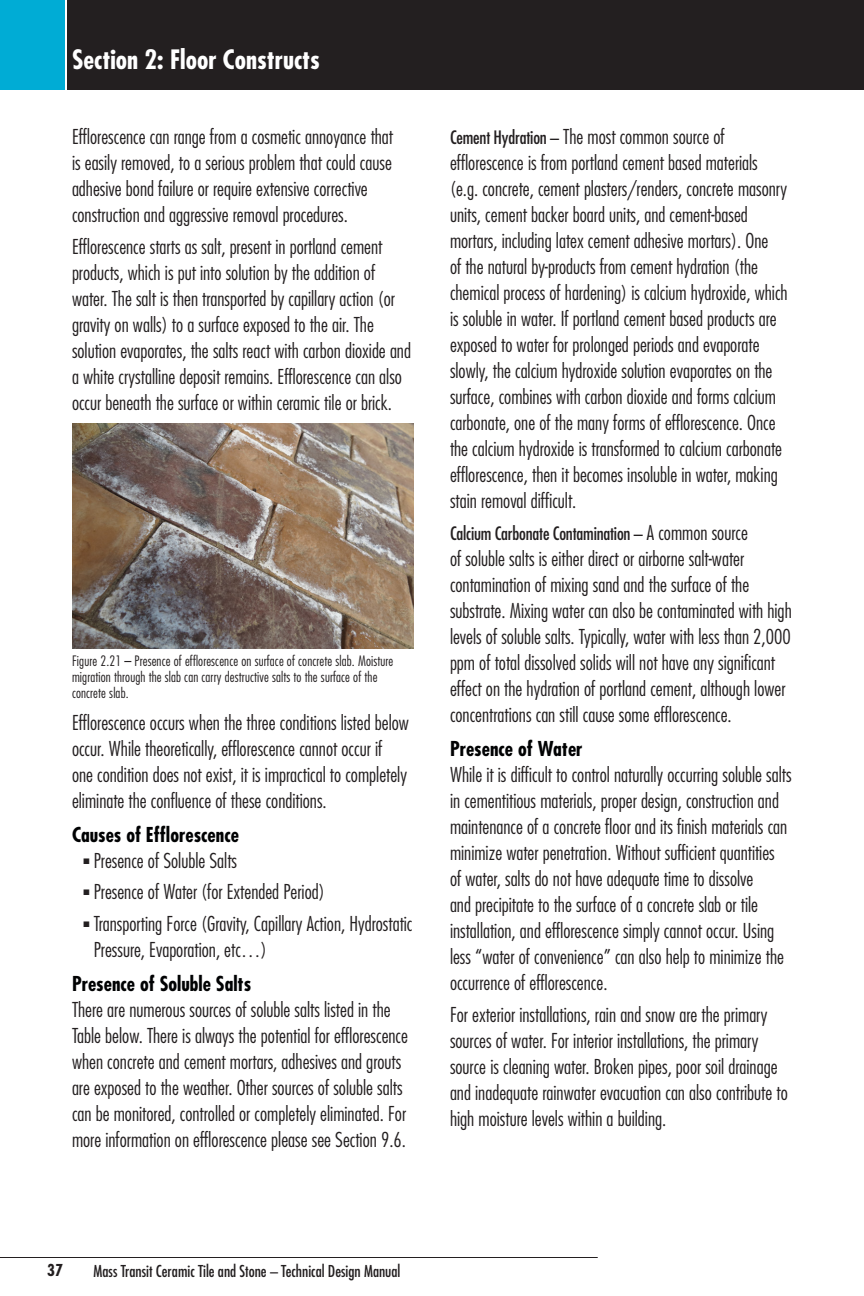
<style>
.page{position:relative;width:864px;height:1296px;background:#fff}
.page>*{position:absolute;margin:0;border:0;box-sizing:border-box;transform-origin:0 0}
.t1{font:700 condensed 26px "Futura";color:#fff}
.Text{font:300 condensed 20px/26px "Futura";color:#231f20}
.Text_-_Indent{font:300 condensed 20px/26px "Futura";color:#231f20}
.Small_Subs_-_K{font:700 condensed 20px "Futura";color:#010203}
.Text-2{font:condensed 18px "Futura";letter-spacing:-.01em;color:#231f20}
.t2{font:condensed 16px "Futura";color:#231f20}
.t3{font:700 condensed 16px "Futura";color:#231f20}
.Figure{font:300 condensed 14px/16px "Futura";letter-spacing:.01em;color:#231f20}
.s1{font-weight:400;font-size:18px}
.s2{font-weight:300;font-size:20px}
</style>
<div class="page">
<hr style="left:0;top:1257px;width:598px;height:1px;background:#231f20">
<div style="left:68px;top:0;width:796px;height:90px;background:#231f20"></div>
<div style="left:0;top:0;width:64px;height:90px;background:#00acd5"></div>
<img style="left:72px;top:423px;width:342px;height:225px">
<h1 class="t1" style="left:72px;top:42px;width:250px">Section 2: Floor Constructs</h1>
<p class="Text" style="left:72px;top:124px;width:323px">Efflorescence can range from a cosmetic annoyance that is easily removed, to a serious problem that could cause adhesive bond failure or require extensive corrective construction and aggressive removal procedures.</p>
<p class="Text" style="left:72px;top:233px;width:341px">Efflorescence starts as salt, present in portland cement products, which is put into solution by the addition of water. The salt is then transported by capillary action (or gravity on walls) to a surface exposed to the air. The solution evaporates, the salts react with carbon dioxide and a white crystalline deposit remains. Efflorescence can also occur beneath the surface or within ceramic tile or brick.</p>
<p class="Figure" style="left:72px;top:652px;width:323px">Figure 2.21 – Presence of efflorescence on surface of concrete slab. Moisture migration through the slab can carry destructive salts to the surface of the concrete slab.</p>
<p class="Text" style="left:72px;top:709px;width:338px">Efflorescence occurs when the three conditions listed below occur. While theoretically, efflorescence cannot occur if<br>one condition does not exist, it is impractical to completely eliminate the confluence of these conditions.</p>
<p class="Small_Subs_-_K" style="left:72px;top:821px;width:168px">Causes of Efflorescence</p>
<p class="Text_-_Indent" style="left:84px;top:847px;width:155px">■ Presence of Soluble Salts</p>
<p class="Text_-_Indent" style="left:84px;top:879px;width:243px">■ Presence of Water (for Extended Period)</p>
<p class="Text_-_Indent" style="left:94px;top:910px;width:320px;text-indent:-10px">■ Transporting Force (Gravity, Capillary Action, Hydrostatic<br>Pressure, Evaporation, etc…)</p>
<p class="Small_Subs_-_K" style="left:72px;top:971px;width:181px">Presence of Soluble Salts</p>
<p class="Text" style="left:72px;top:997px;width:338px">There are numerous sources of soluble salts listed in the Table below. There is always the potential for efflorescence when concrete and cement mortars, adhesives and grouts are exposed to the weather. Other sources of soluble salts can be monitored, controlled or completely eliminated. For more information on efflorescence please see Section 9.6.</p>
<p class="Text" style="left:450px;top:124px;width:339px"><span class="s1">Cement Hydration –</span> The most common source of efflorescence is from portland cement based materials (e.g. concrete, cement plasters/renders, concrete masonry units, cement backer board units, and cement-based mortars, including latex cement adhesive mortars). One<br>of the natural by-products from cement hydration (the chemical process of hardening) is calcium hydroxide, which is soluble in water. If portland cement based products are exposed to water for prolonged periods and evaporate slowly, the calcium hydroxide solution evaporates on the surface, combines with carbon dioxide and forms calcium carbonate, one of the many forms of efflorescence. Once the calcium hydroxide is transformed to calcium carbonate efflorescence, then it becomes insoluble in water, making stain removal difficult.</p>
<p class="Text-2" style="left:450px;top:523px;width:299px">Calcium Carbonate Contamination – <span class="s2">A common source</span></p>
<p class="Text" style="left:450px;top:545px;width:343px">of soluble salts is either direct or airborne salt-water contamination of mixing sand and the surface of the substrate. Mixing water can also be contaminated with high levels of soluble salts. Typically, water with less than 2,000 ppm of total dissolved solids will not have any significant effect on the hydration of portland cement, although lower concentrations can still cause some efflorescence.</p>
<p class="Small_Subs_-_K" style="left:450px;top:736px;width:134px">Presence of Water</p>
<p class="Text" style="left:450px;top:761px;width:343px">While it is difficult to control naturally occurring soluble salts in cementitious materials, proper design, construction and maintenance of a concrete floor and its finish materials can minimize water penetration. Without sufficient quantities<br>of water, salts do not have adequate time to dissolve<br>and precipitate to the surface of a concrete slab or tile installation, and efflorescence simply cannot occur. Using less “water of convenience” can also help to minimize the occurrence of efflorescence.</p>
<p class="Text" style="left:450px;top:1001px;width:339px">For exterior installations, rain and snow are the primary sources of water. For interior installations, the primary source is cleaning water. Broken pipes, poor soil drainage and inadequate rainwater evacuation can also contribute to high moisture levels within a building.</p>
<p class="t3" style="left:47px;top:1260px;width:17px">37</p>
<p class="t2" style="left:94px;top:1261px;width:308px">Mass Transit Ceramic Tile and Stone – Technical Design Manual</p>
</div>
